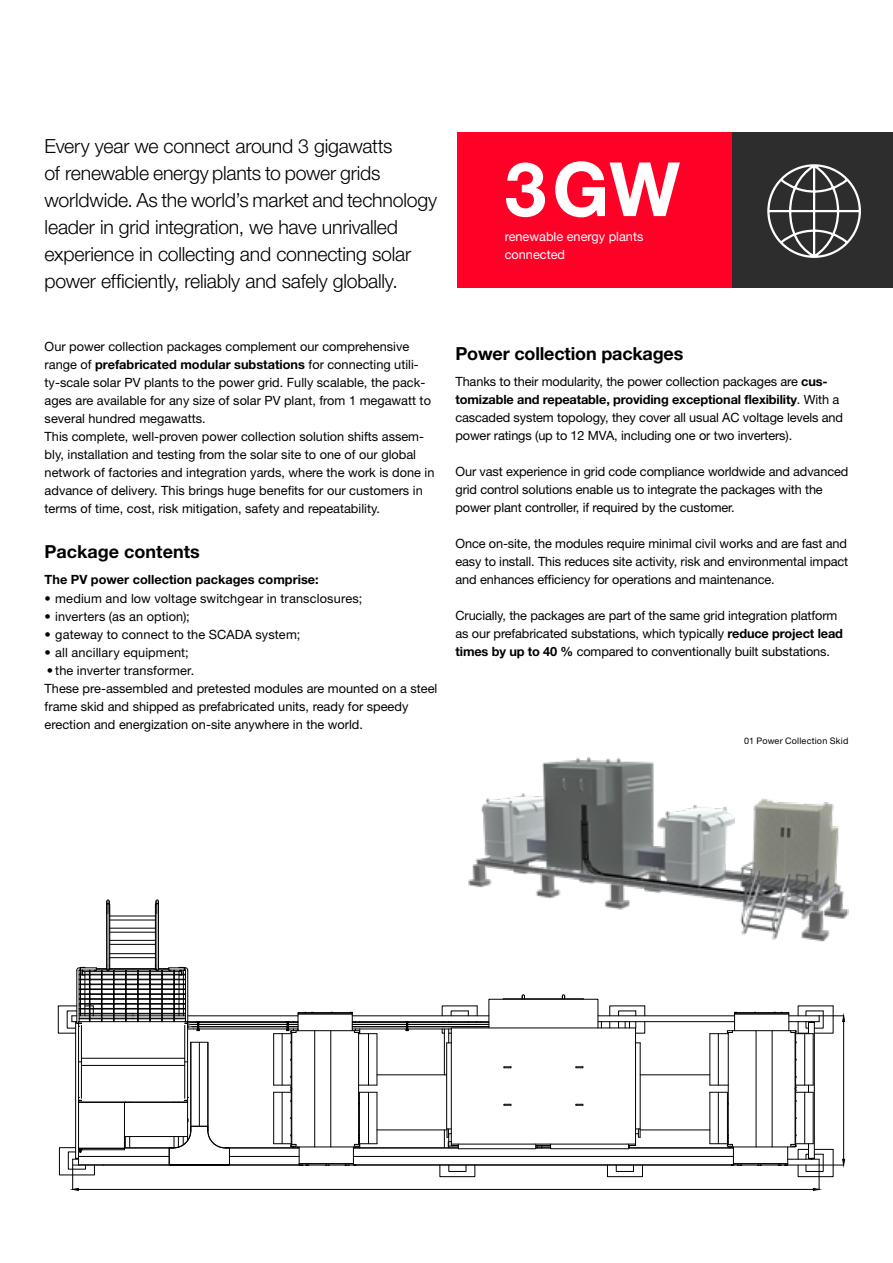
<style>
.page{position:relative;width:893px;height:1263px;background:#fff}
.page>*{position:absolute;margin:0;border:0;box-sizing:border-box;transform-origin:0 0}
.t1{font:700 75px "Helvetica Neue LT Pro";color:#fff}
.t2{font:300 19.5px/27px "Helvetica Neue LT Pro";letter-spacing:-.01em;color:#000}
.t3{font:700 18px "Helvetica Neue LT Pro";letter-spacing:-.01em;color:#000}
.t4{font:12.75px/18px "Helvetica Neue LT Pro";color:#000}
.t5{font:700 12.75px "Helvetica Neue LT Pro";color:#000}
.t6{font:12.75px/18px "Helvetica Neue LT Pro";color:#fff}
.t7{font:9px "Helvetica Neue LT Pro";letter-spacing:.02em;color:#000}
.s1{font-weight:700}
</style>
<div class="page">
<hr style="left:352px;top:1021px;width:54px;height:1px;background:#000">
<hr style="left:408px;top:1021px;width:81px;height:1px;background:#000">
<hr style="left:598px;top:1021px;width:137px;height:1px;background:#000">
<hr style="left:352px;top:1015px;width:137px;height:1px;background:#000">
<hr style="left:598px;top:1015px;width:137px;height:1px;background:#000">
<div style="left:440px;top:1165px;width:35px;height:12px;border:1px solid #000"></div>
<div style="left:607px;top:1165px;width:36px;height:12px;border:1px solid #000"></div>
<div style="left:489px;top:999px;width:109px;height:29px;border:1px solid #000"></div>
<hr style="left:377px;top:1092px;width:1px;height:52px;background:#000">
<hr style="left:377px;top:1034px;width:1px;height:51px;background:#000">
<hr style="left:352px;top:1029px;width:99px;height:1px;background:#000">
<hr style="left:352px;top:1022px;width:137px;height:1px;background:#000">
<hr style="left:352px;top:1026px;width:137px;height:1px;background:#000">
<hr style="left:352px;top:1024px;width:137px;height:1px;background:#000">
<svg style="left:406px;top:1021px;width:3px;height:10px"></svg>
<hr style="left:718px;top:1034px;width:1px;height:51px;background:#000">
<hr style="left:710px;top:1034px;width:1px;height:51px;background:#000">
<hr style="left:728px;top:1032px;width:1px;height:112px;background:#000">
<hr style="left:756px;top:1031px;width:1px;height:116px;background:#000">
<hr style="left:772px;top:1031px;width:1px;height:116px;background:#000">
<hr style="left:804px;top:1034px;width:1px;height:51px;background:#000">
<hr style="left:813px;top:1034px;width:1px;height:51px;background:#000">
<hr style="left:795px;top:1032px;width:1px;height:56px;background:#000">
<hr style="left:814px;top:1022px;width:1px;height:66px;background:#000">
<hr style="left:353px;top:1156px;width:380px;height:1px;background:#000">
<hr style="left:355px;top:1165px;width:377px;height:1px;background:#000">
<hr style="left:353px;top:1164px;width:380px;height:1px;background:#000">
<hr style="left:353px;top:1148px;width:105px;height:1px;background:#000">
<hr style="left:629px;top:1148px;width:104px;height:1px;background:#000">
<hr style="left:353px;top:1147px;width:105px;height:1px;background:#000">
<hr style="left:629px;top:1147px;width:104px;height:1px;background:#000">
<svg style="left:442px;top:1006px;width:203px;height:143px"></svg>
<hr style="left:377px;top:1130px;width:70px;height:1px;background:#000">
<hr style="left:377px;top:1074px;width:70px;height:1px;background:#000">
<hr style="left:640px;top:1074px;width:70px;height:1px;background:#000">
<hr style="left:640px;top:1130px;width:70px;height:1px;background:#000">
<svg style="left:58px;top:900px;width:319px;height:275px"></svg>
<hr style="left:72px;top:1159px;width:1px;height:30px;background:#000">
<hr style="left:78px;top:1189px;width:735px;height:1px;background:#000">
<svg style="left:71px;top:1188px;width:8px;height:3px"></svg>
<svg style="left:813px;top:1188px;width:8px;height:3px"></svg>
<hr style="left:843px;top:1021px;width:1px;height:138px;background:#000">
<hr style="left:819px;top:1159px;width:1px;height:30px;background:#000">
<svg style="left:710px;top:1085px;width:135px;height:92px"></svg>
<svg style="left:710px;top:1006px;width:135px;height:28px"></svg>
<img style="left:468px;top:757px;width:380px;height:185px">
<div style="left:457px;top:133px;width:275px;height:155px;background:#ff0026"></div>
<div style="left:732px;top:133px;width:161px;height:155px;background:#2d2d2d"></div>
<svg style="left:767px;top:164px;width:94px;height:94px"></svg>
<p class="t2" style="left:45px;top:132px;width:394px">Every year we connect around 3 gigawatts<br>of renewable energy plants to power grids worldwide. As the world’s market and technology leader in grid integration, we have unrivalled experience in collecting and connecting solar power efficiently, reliably and safely globally.</p>
<h1 class="t1" style="left:505px;top:143px;width:177px">3GW</h1>
<p class="t6" style="left:505px;top:227px;width:140px">renewable energy plants connected</p>
<p class="t4" style="left:45px;top:337px;width:391px">Our power collection packages complement our comprehensive range of <span class="s1">prefabricated modular substations</span> for connecting utili&shy;ty-scale solar PV plants to the power grid. Fully scalable, the pack&shy;ages are available for any size of solar PV plant, from 1 megawatt to several hundred megawatts.<br>This complete, well-proven power collection solution shifts assem&shy;bly, installation and testing from the solar site to one of our global network of factories and integration yards, where the work is done in advance of delivery. This brings huge benefits for our customers in terms of time, cost, risk mitigation, safety and repeatability.</p>
<h3 class="t3" style="left:45px;top:540px;width:157px">Package contents</h3>
<p class="t5" style="left:45px;top:572px;width:276px">The PV power collection packages comprise:</p>
<p class="t4" style="left:45px;top:589px;width:319px">• medium and low voltage switchgear in transclosures;</p>
<p class="t4" style="left:45px;top:607px;width:147px">• inverters (as an option);</p>
<p class="t4" style="left:45px;top:625px;width:257px">• gateway to connect to the SCADA system;</p>
<p class="t4" style="left:45px;top:643px;width:146px">• all ancillary equipment;</p>
<p class="t4" style="left:45px;top:661px;width:394px">• the inverter transformer.<br>These pre-assembled and pretested modules are mounted on a steel frame skid and shipped as prefabricated units, ready for speedy erection and energization on-site anywhere in the world.</p>
<h3 class="t3" style="left:455px;top:342px;width:229px">Power collection packages</h3>
<p class="t4" style="left:455px;top:372px;width:389px">Thanks to their modularity, the power collection packages are <span class="s1">cus&shy;tomizable and repeatable, providing exceptional flexibility</span>. With a cascaded system topology, they cover all usual AC voltage levels and power ratings (up to 12 MVA, including one or two inverters).</p>
<p class="t4" style="left:455px;top:462px;width:394px">Our vast experience in grid code compliance worldwide and advanced grid control solutions enable us to integrate the packages with the power plant controller, if required by the customer.</p>
<p class="t4" style="left:455px;top:534px;width:394px;text-align:justify">Once on-site, the modules require minimal civil works and are fast and easy to install. This reduces site activity, risk and environmental impact and enhances efficiency for operations and maintenance.</p>
<p class="t4" style="left:455px;top:606px;width:389px">Crucially, the packages are part of the same grid integration platform as our prefabricated substations, which typically <span class="s1">reduce project lead times by up to 40 %</span> compared to conventionally built substations.</p>
<p class="t7" style="left:744px;top:735px;width:106px">01 Power Collection Skid</p>
</div>
